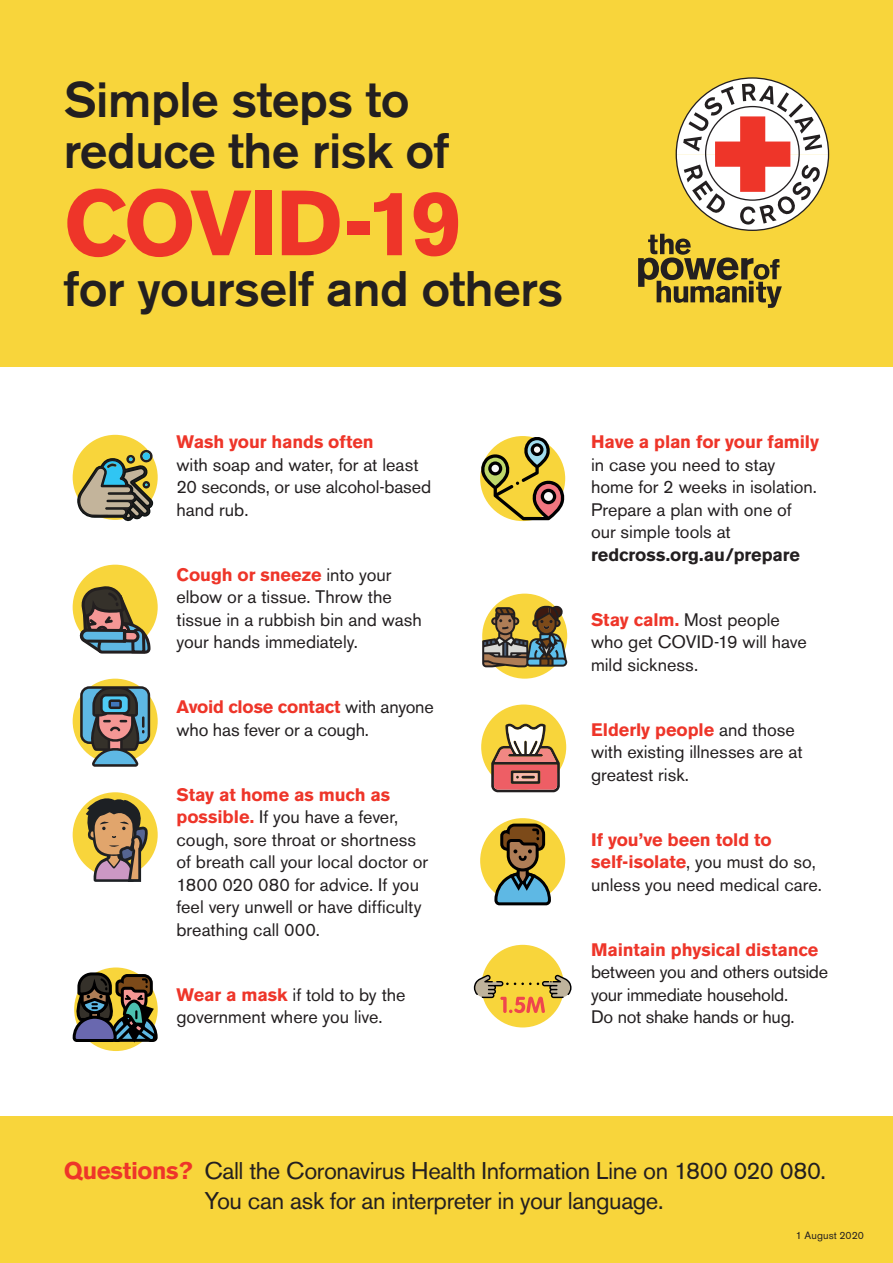
<style>
.page{position:relative;width:893px;height:1263px;background:#fff}
.page>*{position:absolute;margin:0;border:0;box-sizing:border-box;transform-origin:0 0}
.t1{font:700 91.5px "Akzidenz Grotesk BE";letter-spacing:-.035em;color:#ee3529}
.t2{font:500 49.5px/51px "Akzidenz Grotesk BE";letter-spacing:-.01em;color:#231f20}
.t3{font:24px/30px "Akzidenz Grotesk BE";letter-spacing:-.015em;color:#231f20}
.t4{font:18px/22.5px "Akzidenz Grotesk BE";color:#231f20}
.t5{font:700 18px "Akzidenz Grotesk BE";letter-spacing:-.005em;color:#ee3529}
.t6{font:700 18px "Akzidenz Grotesk BE";color:#231f20}
.t7{font:10.5px "Akzidenz Grotesk BE";letter-spacing:.01em;color:#231f20}
.s1{font-weight:700;color:#ee3529}
</style>
<div class="page">
<div style="left:0;top:0;width:893px;height:366px;background:#f8d53b"></div>
<div style="left:0;top:1116px;width:893px;height:147px;background:#f8d53b"></div>
<svg style="left:638px;top:77px;width:191px;height:231px"></svg>
<div style="left:73px;top:435px;width:85px;height:85px;background:#f8d53b;border-radius:50%"></div>
<svg style="left:76px;top:449px;width:78px;height:72px"></svg>
<div style="left:73px;top:565px;width:85px;height:85px;background:#f8d53b;border-radius:50%"></div>
<svg style="left:79px;top:584px;width:73px;height:70px"></svg>
<div style="left:482px;top:594px;width:85px;height:85px;background:#f8d53b;border-radius:50%"></div>
<svg style="left:482px;top:605px;width:85px;height:62px"></svg>
<div style="left:73px;top:679px;width:85px;height:85px;background:#f8d53b;border-radius:50%"></div>
<svg style="left:480px;top:436px;width:86px;height:84px"></svg>
<div style="left:481px;top:704px;width:85px;height:85px;background:#f8d53b;border-radius:50%"></div>
<svg style="left:491px;top:724px;width:69px;height:68px"></svg>
<svg style="left:72px;top:686px;width:86px;height:365px"></svg>
<div style="left:480px;top:818px;width:85px;height:85px;background:#f8d53b;border-radius:50%"></div>
<svg style="left:493px;top:822px;width:59px;height:84px"></svg>
<div style="left:481px;top:945px;width:83px;height:82px;background:#f8d53b;border-radius:50%"></div>
<svg style="left:474px;top:974px;width:97px;height:39px"></svg>
<h2 class="t2" style="left:64px;top:74px;width:387px">Simple steps to reduce the risk of</h2>
<h1 class="t1" style="left:64px;top:170px;width:400px">COVID-19</h1>
<h2 class="t2" style="left:64px;top:263px;width:501px">for yourself and others</h2>
<p class="t5" style="left:176px;top:432px;width:199px">Wash your hands often</p>
<p class="t4" style="left:176px;top:453px;width:256px">with soap and water, for at least<br>20 seconds, or use alcohol-based hand rub.</p>
<p class="t4" style="left:176px;top:563px;width:247px"><span class="s1">Cough or sneeze</span> into your elbow or a tissue. Throw the tissue in a rubbish bin and wash your hands immediately.</p>
<p class="t4" style="left:176px;top:696px;width:259px"><span class="s1">Avoid close contact</span> with anyone who has fever or a cough.</p>
<p class="t4" style="left:176px;top:783px;width:253px"><span class="s1">Stay at home as much as possible.</span> If you have a fever, cough, sore throat or shortness of breath call your local doctor or<br>1800 020 080 for advice. If you feel very unwell or have difficulty breathing call 000.</p>
<p class="t4" style="left:176px;top:983px;width:231px"><span class="s1">Wear a mask</span> if told to by the government where you live.</p>
<p class="t5" style="left:591px;top:432px;width:230px">Have a plan for your family</p>
<p class="t4" style="left:591px;top:453px;width:228px">in case you need to stay home for 2 weeks in isolation.<br>Prepare a plan with one of our simple tools at</p>
<p class="t6" style="left:591px;top:544px;width:211px">redcross.org.au/prepare</p>
<p class="t4" style="left:591px;top:608px;width:217px"><span class="s1">Stay calm.</span> Most people who get COVID-19 will have mild sickness.</p>
<p class="t4" style="left:591px;top:718px;width:213px"><span class="s1">Elderly people</span> and those with existing illnesses are at greatest risk.</p>
<p class="t4" style="left:591px;top:828px;width:232px"><span class="s1">If you’ve been told to self-isolate</span>, you must do so, unless you need medical care.</p>
<p class="t5" style="left:591px;top:939px;width:229px">Maintain physical distance</p>
<p class="t4" style="left:591px;top:961px;width:239px">between you and others outside your immediate household.<br>Do not shake hands or hug.</p>
<h3 class="t3" style="left:205px;top:1155px;width:623px;text-indent:-141px"><span class="s1">Questions?</span> Call the Coronavirus Health Information Line on 1800 020 080.<br>You can ask for an interpreter in your language.</h3>
<p class="t7" style="left:796px;top:1229px;width:70px">1 August 2020</p>
</div>
